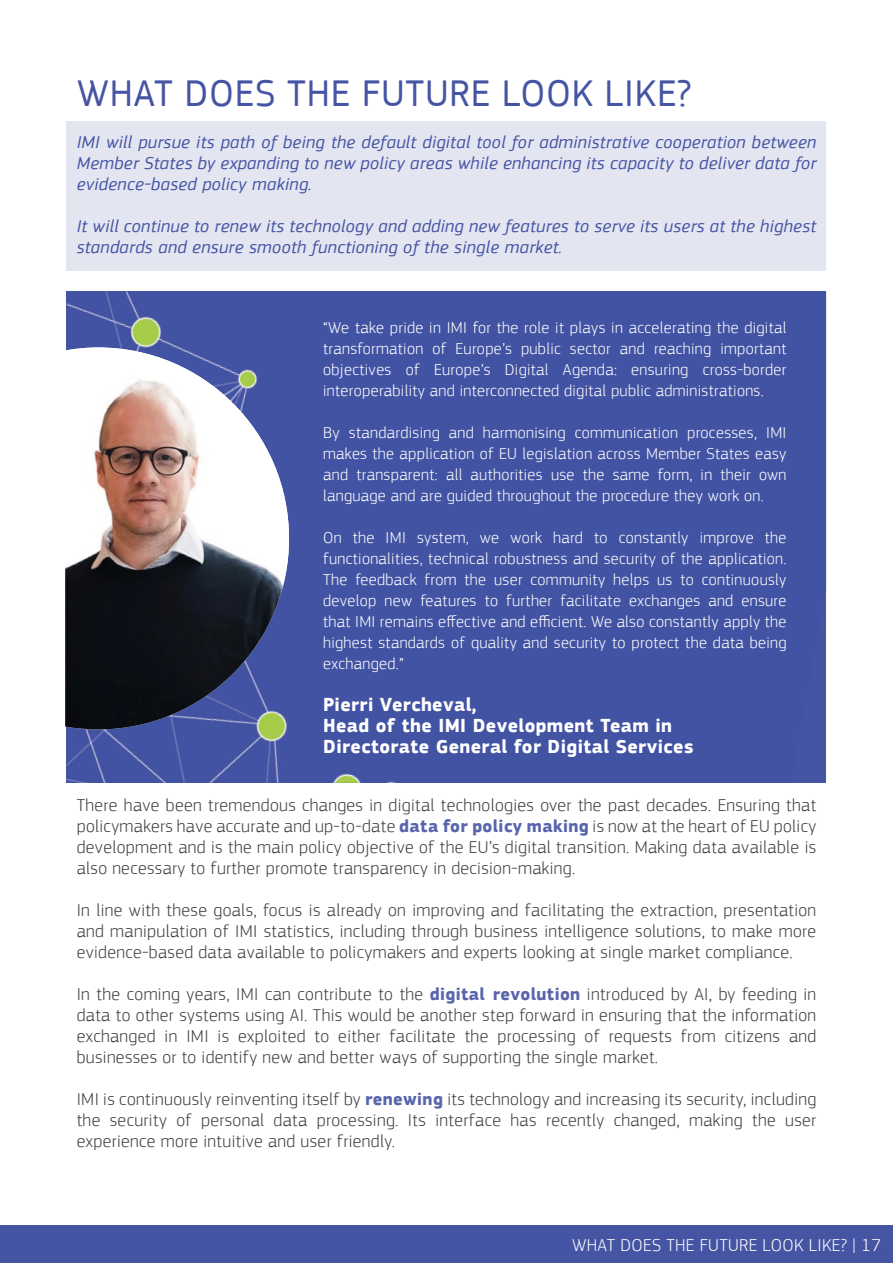
<style>
.page{position:relative;width:893px;height:1263px;background:#fff}
.page>*{position:absolute;margin:0;border:0;box-sizing:border-box;transform-origin:0 0}
.t1{font:39px "EC Square Sans Pro";letter-spacing:.02em;color:#4554a3}
.t2{font:700 19.5px/21px "EC Square Sans Pro";letter-spacing:.02em;color:#fff}
.t3{font:300 18px/21px "EC Square Sans Pro";letter-spacing:.02em;color:#414042;text-align:justify}
.t4{font:italic 18px/21px "EC Square Sans Pro";letter-spacing:.02em;color:#4554a3;text-align:justify}
.t5{font:300 18px "EC Square Sans Pro";letter-spacing:.02em;color:#fff}
.t6{font:300 16.5px/21px "EC Square Sans Pro";letter-spacing:.02em;color:#fff;text-align:justify}
.s1{font-weight:700;color:#5865ac}
</style>
<div class="page">
<div style="left:67px;top:122px;width:759px;height:149px;background:#e3e5f1"></div>
<div style="left:0;top:1226px;width:893px;height:37px;background:#4554a3"></div>
<div style="left:67px;top:291px;width:759px;height:492px;background:#4253a3"></div>
<img style="left:65px;top:347px;width:224px;height:382px">
<h1 class="t1" style="left:77px;top:70px;width:616px">WHAT DOES THE FUTURE LOOK LIKE?</h1>
<p class="t4" style="left:77px;top:131px;width:741px">IMI will pursue its path of being the default digital tool for administrative cooperation between Member States by expanding to new policy areas while enhancing its capacity to deliver data for evidence-based policy making.</p>
<p class="t4" style="left:77px;top:215px;width:741px">It will continue to renew its technology and adding new features to serve its users at the highest standards and ensure smooth functioning of the single market.</p>
<p class="t6" style="left:323px;top:317px;width:465px">“We take pride in IMI for the role it plays in accelerating the digital transformation of Europe’s public sector and reaching important objectives of Europe’s Digital Agenda: ensuring cross-border interoperability and interconnected digital public administrations.</p>
<p class="t6" style="left:323px;top:422px;width:465px">By standardising and harmonising communication processes, IMI makes the application of EU legislation across Member States easy and transparent: all authorities use the same form, in their own language and are guided throughout the procedure they work on.</p>
<p class="t6" style="left:323px;top:527px;width:465px">On the IMI system, we work hard to constantly improve the functionalities, technical robustness and security of the application.<br>The feedback from the user community helps us to continuously develop new features to further facilitate exchanges and ensure that IMI remains effective and efficient. We also constantly apply the highest standards of quality and security to protect the data being exchanged.”</p>
<p class="t2" style="left:323px;top:695px;width:372px">Pierri Vercheval,<br>Head of the IMI Development Team in<br>Directorate General for Digital Services</p>
<p class="t3" style="left:77px;top:794px;width:741px">There have been tremendous changes in digital technologies over the past decades. Ensuring that policymakers have accurate and up-to-date <span class="s1">data for policy making</span> is now at the heart of EU policy development and is the main policy objective of the EU’s digital transition. Making data available is also necessary to further promote transparency in decision-making.</p>
<p class="t3" style="left:77px;top:899px;width:741px">In line with these goals, focus is already on improving and facilitating the extraction, presentation and manipulation of IMI statistics, including through business intelligence solutions, to make more evidence-based data available to policymakers and experts looking at single market compliance.</p>
<p class="t3" style="left:77px;top:983px;width:741px">In the coming years, IMI can contribute to the <span class="s1">digital revolution</span> introduced by AI, by feeding in data to other systems using AI. This would be another step forward in ensuring that the information exchanged in IMI is exploited to either facilitate the processing of requests from citizens and businesses or to identify new and better ways of supporting the single market.</p>
<p class="t3" style="left:77px;top:1088px;width:741px">IMI is continuously reinventing itself by <span class="s1">renewing</span> its technology and increasing its security, including the security of personal data processing. Its interface has recently changed, making the user experience more intuitive and user friendly.</p>
<p class="t5" style="left:572px;top:1235px;width:311px">WHAT DOES THE FUTURE LOOK LIKE? | 17</p>
</div>
